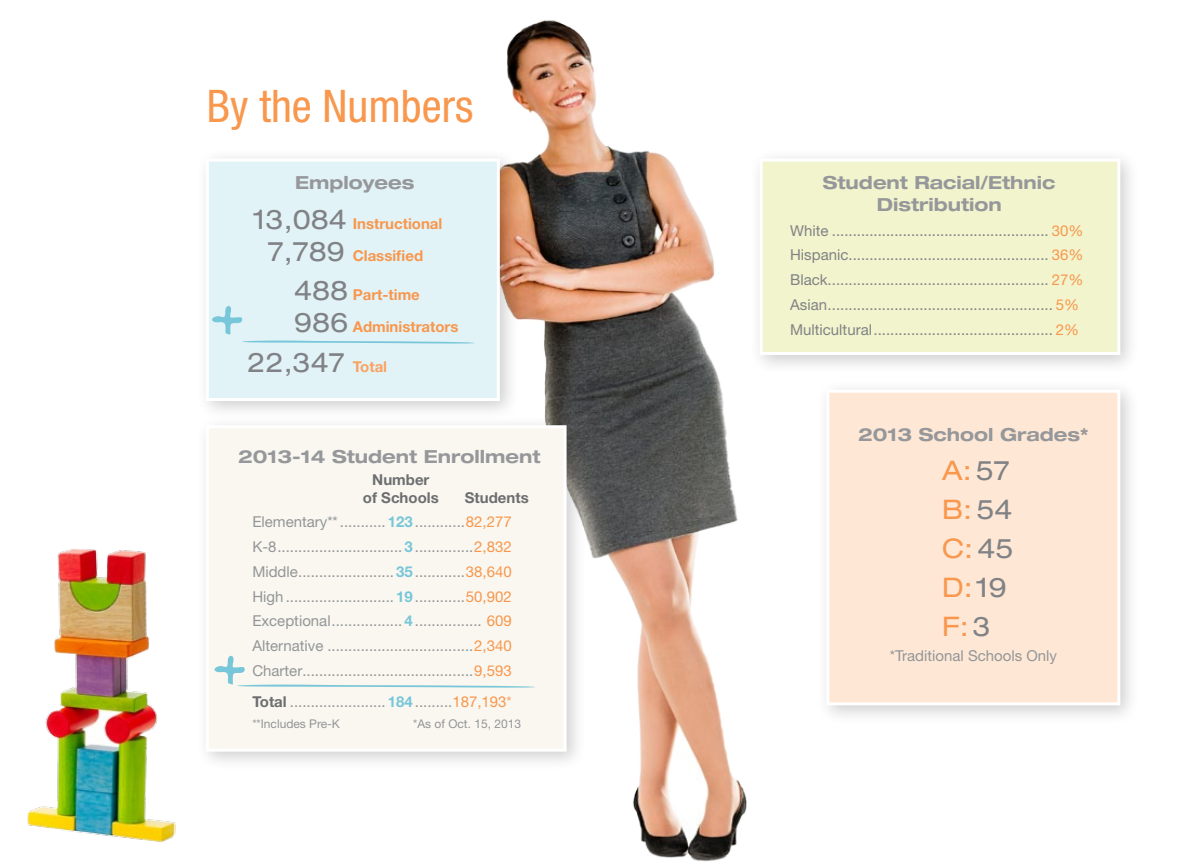
<style>
.page{position:relative;width:1188px;height:864px;background:#fff}
.page>*{position:absolute;margin:0;border:0;box-sizing:border-box;transform-origin:0 0}
.t1{font:condensed 45px "Helvetica Neue";color:#f8974d}
.t2{font:expanded 27px/39.2px "Helvetica Neue";color:#f8974d}
.t3{font:expanded 27px "Helvetica Neue";color:#808285}
.t4{font:700 expanded 18px/21.6px "Helvetica Neue";color:#95979a;text-align:center}
.t5{font:15px/24.8px "Helvetica Neue";color:#939598}
.t6{font:15px/24.8px "Helvetica Neue";color:#808285}
.t7{font:700 15px/32.4px "Helvetica Neue";color:#f8974d;text-align:center}
.t8{font:700 15px/18px "Helvetica Neue";color:#6d6e71;text-align:center}
.t9{font:12px "Helvetica Neue";color:#939598}
.s1{font-weight:400;font-stretch:expanded;font-size:27px;color:#808285}
.s2{font-weight:700;font-stretch:normal;font-size:15px;color:#f9a362}
.s3{font-weight:700;color:#6d6e71}
.s4{font-weight:700;color:#77c6d9}
.s5{color:#f8974d}
.s6{color:#f9a362}
.s7{color:#808285}
</style>
<div class="page">
<img style="left:27px;top:549px;width:149px;height:293px">
<div style="left:749px;top:148px;width:391px;height:227px;background:#000;opacity:.19"></div>
<div style="left:760px;top:159px;width:360px;height:196px;background:#f2f4cd;border:3px solid #fff"></div>
<div style="left:816px;top:379px;width:324px;height:346px;background:#000;opacity:.19"></div>
<div style="left:826px;top:390px;width:294px;height:315px;background:#fee8d5;border:3px solid #fff"></div>
<img style="left:507px;top:20px;width:245px;height:842px">
<div style="left:195px;top:415px;width:391px;height:357px;background:#000;opacity:.19"></div>
<div style="left:206px;top:425px;width:361px;height:327px;background:#f9f7ef;border:3px solid #fff"></div>
<div style="left:195px;top:148px;width:325px;height:273px;background:#000;opacity:.19"></div>
<div style="left:206px;top:159px;width:294px;height:242px;background:#e2f3f7;border:3px solid #fff"></div>
<svg style="left:212px;top:306px;width:31px;height:29px"></svg>
<svg style="left:214px;top:656px;width:321px;height:32px"></svg>
<svg style="left:242px;top:341px;width:232px;height:3px"></svg>
<h1 class="t1" style="left:207px;top:80px;width:268px">By the Numbers</h1>
<p class="t4" style="left:295px;top:172px;width:121px">Employees</p>
<p class="t7" style="left:254px;top:207px;width:190px"><span class="s1">13,084</span> Instructional<br><span class="s1">7,789</span> Classified</p>
<p class="t7" style="left:294px;top:278px;width:166px;text-align:left"><span class="s1">488</span> Part-time<br><span class="s1">986</span> Administrators</p>
<h2 class="t3" style="left:248px;top:346px;width:141px">22,347 <span class="s2">Total</span></h2>
<p class="t4" style="left:238px;top:445px;width:304px">2013-14 Student Enrollment</p>
<p class="t8" style="left:363px;top:470px;width:77px">Number<br>of Schools</p>
<p class="t5" style="left:252px;top:485px;width:278px;text-indent:213px"><span class="s3">Students </span>Elementary**...........<span class="s4">123</span> ............<span class="s5">82,277<br></span>K-8..............................<span class="s4">3</span> ..............<span class="s5">2,832<br></span>Middle.......................<span class="s4">35</span> ............<span class="s5">38,640<br></span>High ..........................<span class="s4">19</span> ............<span class="s5">50,902<br></span>Exceptional.................<span class="s4">4</span> ................ <span class="s5">609<br></span>Alternative ...................................<span class="s5">2,340<br></span>Charter.........................................<span class="s5">9,593</span></p>
<p class="t5" style="left:252px;top:689px;width:261px"><span class="s3">Total</span> .......................<span class="s4">184</span> .........<span class="s5">187,193</span><span class="s6">*</span></p>
<p class="t9" style="left:252px;top:717px;width:89px">**Includes Pre-K</p>
<p class="t9" style="left:413px;top:717px;width:109px">*As of Oct. 15, 2013</p>
<p class="t4" style="left:823px;top:172px;width:234px">Student Racial/Ethnic<br>Distribution</p>
<p class="t6" style="left:790px;top:218px;width:295px">White .................................................... <span class="s5">30% </span>Hispanic................................................ <span class="s5">36% </span>Black..................................................... <span class="s5">27% </span>Asian...................................................... <span class="s5">5% </span>Multicultural........................................... <span class="s5">2%</span></p>
<p class="t4" style="left:858px;top:423px;width:232px">2013 School Grades*</p>
<h2 class="t2" style="left:942px;top:450px;width:73px">A:<span class="s7">57<br></span>B: <span class="s7">54<br></span>C:<span class="s7">45<br></span>D: <span class="s7">19<br></span>F:<span class="s7">3</span></h2>
<p class="t5" style="left:890px;top:643px;width:169px">*Traditional Schools Only</p>
</div>
